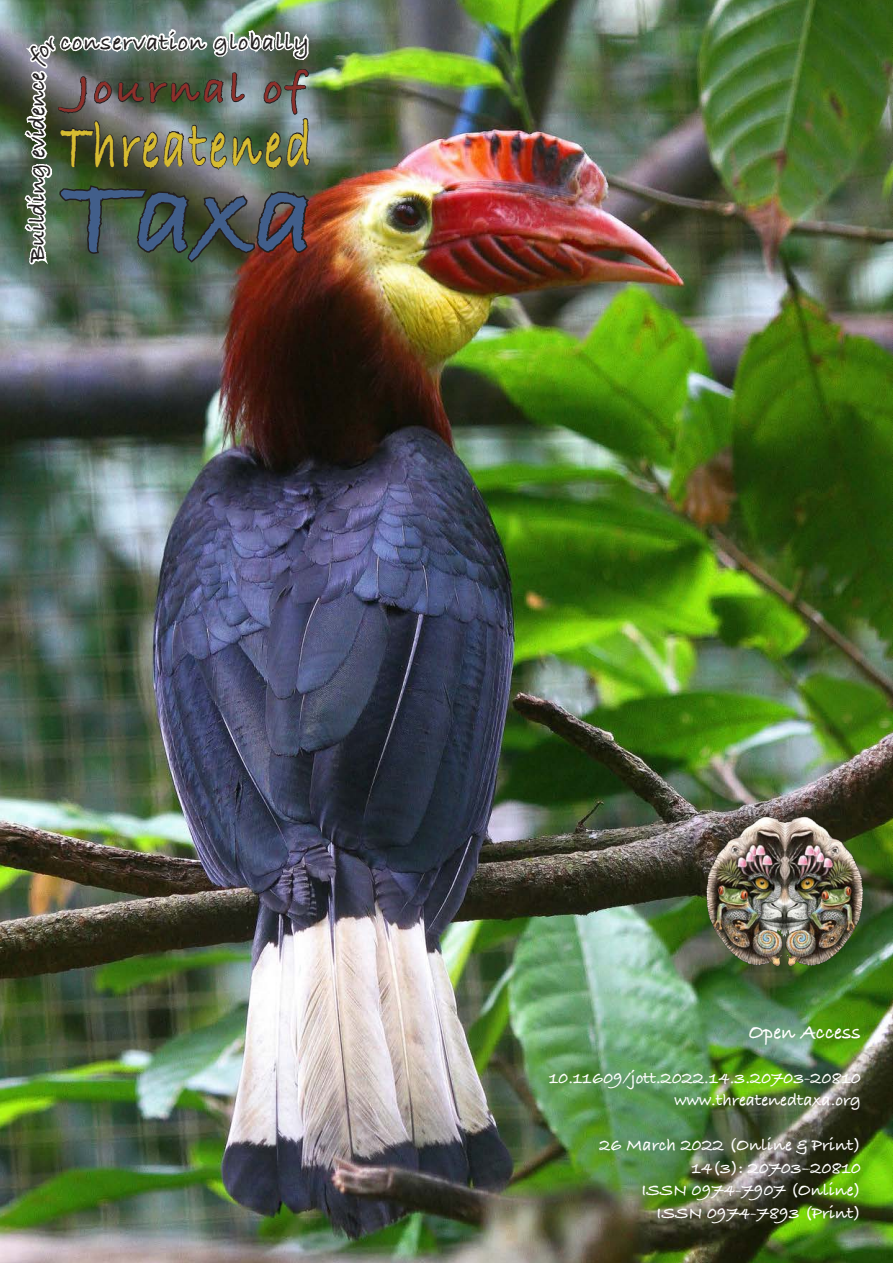
<style>
.page{position:relative;width:893px;height:1263px;background:#fff}
.page>*{position:absolute;margin:0;border:0;box-sizing:border-box;transform-origin:0 0}
.t1{font:700 120px "Bradley Hand ITCTT";color:#415e8a}
.t2{font:700 69.75px "Bradley Hand ITCTT";letter-spacing:.07em;color:#d7bc31;scale:.67 1}
.t3{font:700 45px "Bradley Hand ITCTT";letter-spacing:.08em;color:#8d302b}
.t4{font:700 24.3px "Bradley Hand ITCTT";letter-spacing:.045em;color:#231f20}
.t5{font:700 24px "Bradley Hand ITCTT";letter-spacing:-.005em;color:#231f20}
.t6{font:700 21px "Bradley Hand ITCTT";color:#fff}
.t7{font:700 18px "Bradley Hand ITCTT";color:#fff}
</style>
<div class="page">
<img style="left:0;top:0;width:893px;height:1263px">
<div style="left:622px;top:731px;width:271px;height:320px;background:#fffdf1;opacity:.05"></div>
<img style="left:706px;top:816px;width:157px;height:151px">
<img style="left:0;top:0;width:350px;height:279px">
<p class="t5" style="left:19px;top:262px;width:192px;rotate:-90deg">Building evidence</p>
<p class="t4" style="left:61px;top:23px;width:250px">conservation globally</p>
<p class="t3" style="left:77px;top:54px;width:229px">Journal of</p>
<p class="t2" style="left:61px;top:92px;width:376px">Threatened</p>
<p class="t1" style="left:61px;top:124px;width:256px">Taxa</p>
<p class="t6" style="left:748px;top:1016px;width:114px">Open Access</p>
<p class="t7" style="left:549px;top:1064px;width:313px">10.11609/jott.2022.14.3.20703-20810</p>
<p class="t7" style="left:675px;top:1086px;width:188px">www.threatenedtaxa.org</p>
<p class="t7" style="left:599px;top:1131px;width:263px">26 March 2022 (Online &amp; Print)</p>
<p class="t7" style="left:692px;top:1154px;width:171px">14(3): 20703–20810</p>
<p class="t7" style="left:641px;top:1176px;width:221px">ISSN 0974-7907 (Online)</p>
<p class="t7" style="left:657px;top:1199px;width:206px">ISSN 0974-7893 (Print)</p>
</div>
